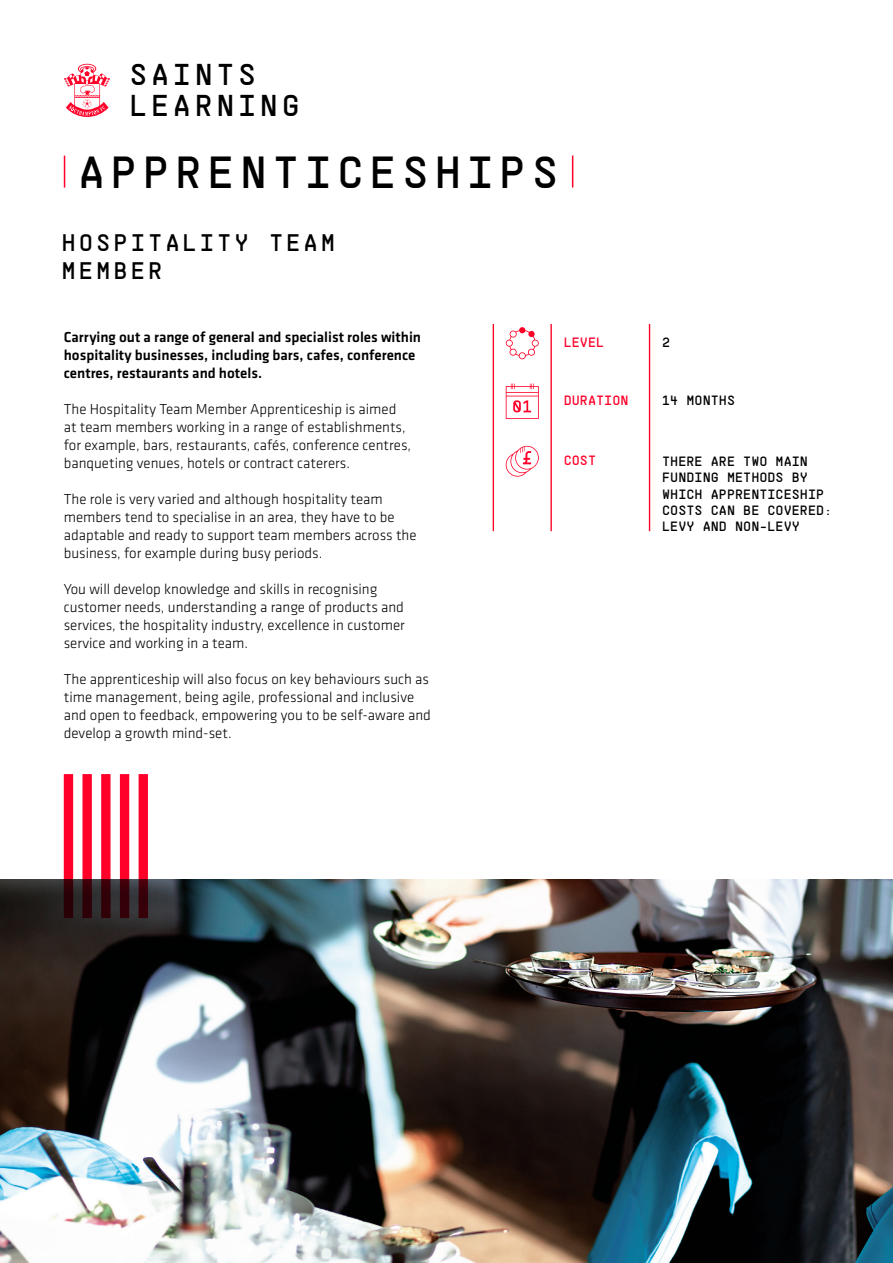
<style>
.page{position:relative;width:893px;height:1263px;background:#fff}
.page>*{position:absolute;margin:0;border:0;box-sizing:border-box;transform-origin:0 0}
.TITLE_1{font:45px "Supply";letter-spacing:.12em;color:#000}
.t1{font:30.15px "Supply";letter-spacing:.12em;color:#000}
.TITLE_2{font:24px "Supply";letter-spacing:.12em;color:#000}
.BODY_TEXT{font:300 15px/18px "Klavika Basic";color:#000}
.INTRODUCTION_TYPE{font:500 15px/18px "Klavika Basic";color:#000}
.t2{font:13.5px/16.2px "Supply";color:#000}
.t3{font:13.5px "Supply";color:#ff0028}
</style>
<div class="page">
<img style="left:0;top:879px;width:893px;height:384px">
<hr style="left:649px;top:324px;width:1px;height:207px;background:#ff0028">
<hr style="left:550px;top:324px;width:2px;height:207px;background:#ff0028">
<hr style="left:493px;top:324px;width:1px;height:207px;background:#ff0028">
<svg style="left:506px;top:383px;width:33px;height:36px"></svg>
<svg style="left:506px;top:446px;width:33px;height:31px"></svg>
<svg style="left:64px;top:64px;width:46px;height:53px"></svg>
<svg style="left:506px;top:327px;width:33px;height:32px"></svg>
<hr style="left:64px;top:156px;width:1px;height:32px;background:#ff0028">
<hr style="left:572px;top:156px;width:1px;height:32px;background:#ff0028">
<svg style="left:139px;top:774px;width:9px;height:144px"></svg>
<svg style="left:120px;top:774px;width:9px;height:144px"></svg>
<svg style="left:101px;top:774px;width:10px;height:144px"></svg>
<svg style="left:82px;top:774px;width:10px;height:144px"></svg>
<svg style="left:64px;top:774px;width:9px;height:144px"></svg>
<p class="t1" style="left:129px;top:54px;width:128px">SAINTS</p>
<p class="t1" style="left:129px;top:85px;width:172px">LEARNING</p>
<p class="TITLE_1" style="left:78px;top:141px;width:482px">APPRENTICESHIPS</p>
<p class="TITLE_2" style="left:62px;top:226px;width:275px">HOSPITALITY TEAM</p>
<p class="TITLE_2" style="left:62px;top:254px;width:102px">MEMBER</p>
<p class="INTRODUCTION_TYPE" style="left:64px;top:328px;width:359px">Carrying out a range of general and specialist roles within hospitality businesses, including bars, cafes, conference centres, restaurants and hotels.</p>
<p class="BODY_TEXT" style="left:64px;top:400px;width:349px">The Hospitality Team Member Apprenticeship is aimed at team members working in a range of establishments, for example, bars, restaurants, cafés, conference centres, banqueting venues, hotels or contract caterers.</p>
<p class="BODY_TEXT" style="left:64px;top:490px;width:354px">The role is very varied and although hospitality team members tend to specialise in an area, they have to be adaptable and ready to support team members across the business, for example during busy periods.</p>
<p class="BODY_TEXT" style="left:64px;top:580px;width:343px">You will develop knowledge and skills in recognising customer needs, understanding a range of products and services, the hospitality industry, excellence in customer service and working in a team.</p>
<p class="BODY_TEXT" style="left:64px;top:670px;width:369px">The apprenticeship will also focus on key behaviours such as time management, being agile, professional and inclusive and open to feedback, empowering you to be self-aware and develop a growth mind-set.</p>
<p class="t3" style="left:564px;top:333px;width:42px">LEVEL</p>
<p class="t2" style="left:662px;top:334px;width:10px">2</p>
<p class="t3" style="left:564px;top:391px;width:66px">DURATION</p>
<p class="t3" style="left:564px;top:451px;width:34px">COST</p>
<p class="t2" style="left:662px;top:392px;width:74px">14 MONTHS</p>
<p class="t2" style="left:662px;top:453px;width:147px">THERE ARE TWO MAIN</p>
<p class="t2" style="left:662px;top:469px;width:147px">FUNDING METHODS BY</p>
<p class="t2" style="left:662px;top:485px;width:172px">WHICH APPRENTICESHIP<br>COSTS CAN BE COVERED:</p>
<p class="t2" style="left:662px;top:518px;width:139px">LEVY AND NON-LEVY</p>
</div>
